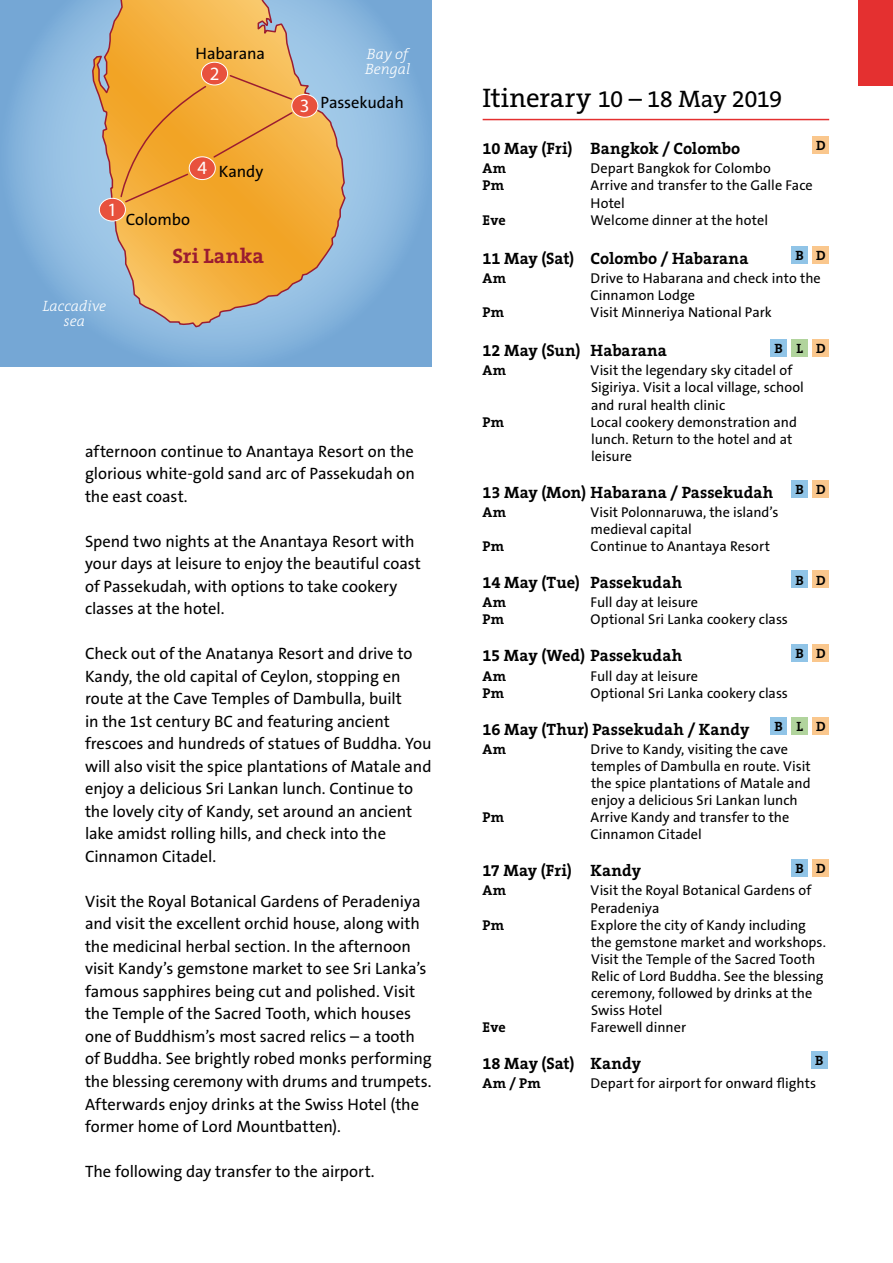
<style>
.page{position:relative;width:893px;height:1263px;background:#fff}
.page>*{position:absolute;margin:0;border:0;box-sizing:border-box;transform-origin:0 0}
.t1{font:24px "The Serif B5 Plain";letter-spacing:-.025em;color:#000}
.t2{font:700 21px "The Serif B7";letter-spacing:.01em;color:#9b1c31}
.t3{font:18.75px "Myriad Pro";color:#fff}
.t4{font:16.5px/22.5px "The Sans B5 Plain";letter-spacing:-.005em;color:#000}
.t5{font:700 16.5px "The Serif B7";color:#000}
.t6{font:italic 300 15px/15px "The Serif B3";letter-spacing:.005em;color:#fff;text-align:center}
.t7{font:14.25px/17.1px "The Sans B5 Plain";color:#000}
.t8{font:700 14.25px "The Serif B7";letter-spacing:.02em;color:#000}
.t9{font:700 13.5px "The Serif B7";letter-spacing:.98em;color:#000}
.s1{font-family:"Myriad Pro";font-size:18.75px;color:#fff}
.s2{font-size:27px}
</style>
<div class="page">
<div style="left:859px;top:0;width:34px;height:85px;background:#e43030"></div>
<hr style="left:483px;top:119px;width:346px;height:1px;background:#e43030">
<div style="left:811px;top:1051px;width:17px;height:18px;background:#90c4e7"></div>
<div style="left:812px;top:137px;width:17px;height:17px;background:#fac78d"></div>
<div style="left:812px;top:246px;width:17px;height:18px;background:#fac78d"></div>
<div style="left:791px;top:246px;width:17px;height:18px;background:#90c4e7"></div>
<svg style="left:0;top:0;width:432px;height:367px;background:#83b1db"></svg>
<svg style="left:91px;top:0;width:255px;height:328px;background:#d2b378"></svg>
<div style="left:99px;top:198px;width:26px;height:23px;background:#e8513d;border-radius:50%"></div>
<div style="left:99px;top:198px;width:27px;height:23px;border:1px solid #fff;border-radius:50%"></div>
<div style="left:201px;top:62px;width:27px;height:23px;background:#e8513d;border-radius:50%"></div>
<div style="left:201px;top:62px;width:27px;height:23px;border:1px solid #fff;border-radius:50%"></div>
<div style="left:292px;top:94px;width:26px;height:23px;background:#e8513d;border-radius:50%"></div>
<div style="left:291px;top:94px;width:27px;height:24px;border:1px solid #fff;border-radius:50%"></div>
<svg style="left:120px;top:74px;width:174px;height:130px;background:#f0a535"></svg>
<div style="left:791px;top:339px;width:17px;height:17px;background:#b1d49d"></div>
<div style="left:770px;top:339px;width:17px;height:17px;background:#90c4e7"></div>
<div style="left:812px;top:339px;width:17px;height:17px;background:#fac78d"></div>
<div style="left:791px;top:717px;width:17px;height:17px;background:#b1d49d"></div>
<div style="left:770px;top:717px;width:17px;height:17px;background:#90c4e7"></div>
<div style="left:812px;top:717px;width:17px;height:17px;background:#fac78d"></div>
<div style="left:812px;top:481px;width:17px;height:17px;background:#fac78d"></div>
<div style="left:791px;top:481px;width:17px;height:17px;background:#90c4e7"></div>
<div style="left:812px;top:571px;width:17px;height:17px;background:#fac78d"></div>
<div style="left:791px;top:571px;width:17px;height:17px;background:#90c4e7"></div>
<div style="left:812px;top:644px;width:17px;height:17px;background:#fac78d"></div>
<div style="left:791px;top:644px;width:17px;height:17px;background:#90c4e7"></div>
<div style="left:812px;top:859px;width:17px;height:17px;background:#fac78d"></div>
<div style="left:791px;top:859px;width:17px;height:17px;background:#90c4e7"></div>
<p class="t4" style="left:196px;top:43px;width:71px">Habarana</p>
<p class="t3" style="left:210px;top:62px;width:11px">2</p>
<p class="t3" style="left:108px;top:198px;width:11px">1</p>
<p class="t3" style="left:197px;top:156px;width:11px">4</p>
<p class="t4" style="left:126px;top:209px;width:66px">Colombo</p>
<p class="t4" style="left:219px;top:162px;width:46px">Kandy</p>
<p class="t2" style="left:173px;top:244px;width:93px">Sri Lanka</p>
<p class="t6" style="left:43px;top:299px;width:65px">Laccadive sea</p>
<p class="t6" style="left:365px;top:47px;width:47px;text-align:left">Bay of<br>Bengal</p>
<p class="t4" style="left:300px;top:92px;width:105px"><span class="s1">3</span> Passekudah</p>
<p class="t4" style="left:85px;top:441px;width:331px;text-align:justify">afternoon continue to Anantaya Resort on the glorious white-gold sand arc of Passekudah on the east coast.</p>
<p class="t4" style="left:85px;top:531px;width:337px">Spend two nights at the Anantaya Resort with your days at leisure to enjoy the beautiful coast of Passekudah, with options to take cookery classes at the hotel.</p>
<p class="t4" style="left:85px;top:643px;width:348px">Check out of the Anatanya Resort and drive to Kandy, the old capital of Ceylon, stopping en route at the Cave Temples of Dambulla, built<br>in the 1st century BC and featuring ancient frescoes and hundreds of statues of Buddha. You will also visit the spice plantations of Matale and enjoy a delicious Sri Lankan lunch. Continue to the lovely city of Kandy, set around an ancient lake amidst rolling hills, and check into the Cinnamon Citadel.</p>
<p class="t4" style="left:85px;top:891px;width:348px">Visit the Royal Botanical Gardens of Peradeniya and visit the excellent orchid house, along with the medicinal herbal section. In the afternoon visit Kandy’s gemstone market to see Sri Lanka’s famous sapphires being cut and polished. Visit the Temple of the Sacred Tooth, which houses one of Buddhism’s most sacred relics – a tooth of Buddha. See brightly robed monks performing the blessing ceremony with drums and trumpets.<br>Afterwards enjoy drinks at the Swiss Hotel (the former home of Lord Mountbatten).</p>
<p class="t4" style="left:85px;top:1161px;width:291px">The following day transfer to the airport.</p>
<h1 class="t1" style="left:483px;top:87px;width:301px"><span class="s2">Itinerary</span> 10 – 18 May 2019</h1>
<p class="t5" style="left:483px;top:140px;width:259px">10 May (Fri) Bangkok / Colombo</p>
<p class="t8" style="left:483px;top:161px;width:25px">Am</p>
<p class="t7" style="left:591px;top:161px;width:182px">Depart Bangkok for Colombo</p>
<p class="t8" style="left:483px;top:178px;width:23px">Pm</p>
<p class="t7" style="left:591px;top:178px;width:224px">Arrive and transfer to the Galle Face<br>Hotel</p>
<p class="t8" style="left:483px;top:212px;width:25px">Eve</p>
<p class="t7" style="left:591px;top:212px;width:179px">Welcome dinner at the hotel</p>
<p class="t5" style="left:483px;top:249px;width:267px">11 May (Sat) Colombo / Habarana</p>
<p class="t8" style="left:483px;top:271px;width:25px">Am</p>
<p class="t7" style="left:591px;top:270px;width:232px">Drive to Habarana and check into the<br>Cinnamon Lodge</p>
<p class="t8" style="left:483px;top:305px;width:23px">Pm</p>
<p class="t7" style="left:591px;top:305px;width:183px">Visit Minneriya National Park</p>
<p class="t5" style="left:483px;top:342px;width:186px">12 May (Sun) Habarana</p>
<p class="t8" style="left:483px;top:363px;width:25px">Am</p>
<p class="t7" style="left:591px;top:363px;width:215px">Visit the legendary sky citadel of<br>Sigiriya. Visit a local village, school and rural health clinic</p>
<p class="t8" style="left:483px;top:414px;width:23px">Pm</p>
<p class="t7" style="left:591px;top:414px;width:208px">Local cookery demonstration and lunch. Return to the hotel and at leisure</p>
<p class="t5" style="left:483px;top:483px;width:292px">13 May (Mon) Habarana / Passekudah</p>
<p class="t8" style="left:483px;top:505px;width:25px">Am</p>
<p class="t7" style="left:591px;top:504px;width:189px">Visit Polonnaruwa, the island’s medieval capital</p>
<p class="t8" style="left:483px;top:539px;width:23px">Pm</p>
<p class="t7" style="left:591px;top:539px;width:181px">Continue to Anantaya Resort</p>
<p class="t5" style="left:483px;top:574px;width:201px">14 May (Tue) Passekudah</p>
<p class="t8" style="left:483px;top:595px;width:25px">Am</p>
<p class="t7" style="left:591px;top:595px;width:109px">Full day at leisure</p>
<p class="t8" style="left:483px;top:612px;width:23px">Pm</p>
<p class="t7" style="left:591px;top:612px;width:199px">Optional Sri Lanka cookery class</p>
<p class="t5" style="left:483px;top:647px;width:201px">15 May (Wed) Passekudah</p>
<p class="t8" style="left:483px;top:668px;width:25px">Am</p>
<p class="t7" style="left:591px;top:668px;width:109px">Full day at leisure</p>
<p class="t8" style="left:483px;top:685px;width:23px">Pm</p>
<p class="t7" style="left:591px;top:685px;width:199px">Optional Sri Lanka cookery class</p>
<p class="t5" style="left:483px;top:720px;width:268px">16 May (Thur) Passekudah / Kandy</p>
<p class="t8" style="left:483px;top:741px;width:25px">Am</p>
<p class="t7" style="left:591px;top:741px;width:222px">Drive to Kandy, visiting the cave temples of Dambulla en route. Visit the spice plantations of Matale and enjoy a delicious Sri Lankan lunch</p>
<p class="t8" style="left:483px;top:810px;width:23px">Pm</p>
<p class="t7" style="left:591px;top:810px;width:200px">Arrive Kandy and transfer to the<br>Cinnamon Citadel</p>
<p class="t5" style="left:483px;top:862px;width:160px">17 May (Fri) Kandy</p>
<p class="t8" style="left:483px;top:883px;width:25px">Am</p>
<p class="t7" style="left:591px;top:883px;width:222px">Visit the Royal Botanical Gardens of<br>Peradeniya</p>
<p class="t8" style="left:483px;top:917px;width:23px">Pm</p>
<p class="t7" style="left:591px;top:917px;width:237px">Explore the city of Kandy including the gemstone market and workshops.<br>Visit the Temple of the Sacred Tooth<br>Relic of Lord Buddha. See the blessing ceremony, followed by drinks at the<br>Swiss Hotel</p>
<p class="t8" style="left:483px;top:1020px;width:25px">Eve</p>
<p class="t7" style="left:591px;top:1020px;width:97px">Farewell dinner</p>
<p class="t5" style="left:483px;top:1055px;width:160px">18 May (Sat) Kandy</p>
<p class="t8" style="left:483px;top:1076px;width:60px">Am / Pm</p>
<p class="t7" style="left:591px;top:1076px;width:227px">Depart for airport for onward flights</p>
<p class="t9" style="left:816px;top:139px;width:11px">D</p>
<p class="t9" style="left:795px;top:248px;width:32px">B D</p>
<p class="t9" style="left:775px;top:341px;width:52px">BLD</p>
<p class="t9" style="left:795px;top:483px;width:32px">B D</p>
<p class="t9" style="left:795px;top:573px;width:32px">B D</p>
<p class="t9" style="left:795px;top:646px;width:32px">B D</p>
<p class="t9" style="left:775px;top:719px;width:52px">BLD</p>
<p class="t9" style="left:795px;top:861px;width:32px">B D</p>
<p class="t9" style="left:815px;top:1053px;width:10px">B</p>
</div>
